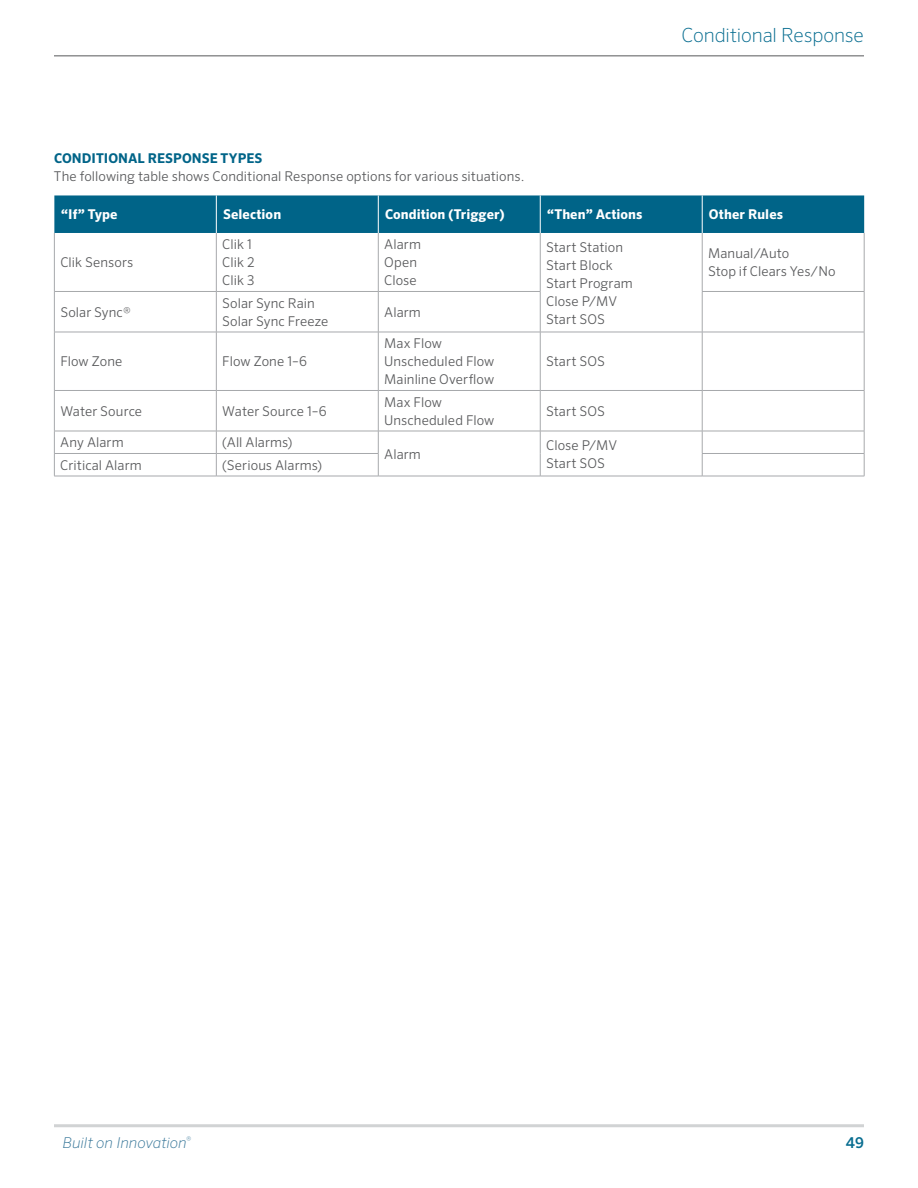
<style>
.page{position:relative;width:918px;height:1188px;background:#fff}
.page>*{position:absolute;margin:0;border:0;box-sizing:border-box;transform-origin:0 0}
.t1{font:200 19.5px "Sero Pro";letter-spacing:-.01em;color:#086d90}
.t2{font:italic 200 15px "Sero Pro";color:#387799}
.t3{font:500 15px "Sero Pro";color:#086d90}
.t4{font:300 13.5px/18px "Sero Pro";letter-spacing:.005em;color:#58595b}
.t5{font:700 13.5px "Sero Pro";letter-spacing:.005em;color:#fff}
.t6{font:700 13.5px "Sero Pro";letter-spacing:.005em;color:#006488}
</style>
<div class="page">
<hr style="left:54px;top:1124px;width:810px;height:3px;background:#d1d3d4">
<hr style="left:54px;top:56px;width:810px;height:1px;background:#58595b">
<div style="left:54px;top:195px;width:810px;height:38px;background:#006488"></div>
<hr style="left:216px;top:195px;width:1px;height:38px;background:#fff">
<hr style="left:378px;top:195px;width:1px;height:38px;background:#fff">
<hr style="left:540px;top:195px;width:1px;height:38px;background:#fff">
<hr style="left:702px;top:195px;width:1px;height:38px;background:#fff">
<hr style="left:54px;top:233px;width:1px;height:58px;background:#a7a9ac">
<hr style="left:216px;top:233px;width:1px;height:58px;background:#a7a9ac">
<hr style="left:378px;top:233px;width:1px;height:58px;background:#a7a9ac">
<hr style="left:540px;top:233px;width:1px;height:58px;background:#a7a9ac">
<hr style="left:702px;top:233px;width:1px;height:58px;background:#a7a9ac">
<hr style="left:864px;top:233px;width:1px;height:58px;background:#a7a9ac">
<hr style="left:54px;top:291px;width:162px;height:1px;background:#a7a9ac">
<hr style="left:54px;top:292px;width:1px;height:40px;background:#a7a9ac">
<hr style="left:216px;top:291px;width:162px;height:1px;background:#a7a9ac">
<hr style="left:216px;top:292px;width:1px;height:40px;background:#a7a9ac">
<hr style="left:378px;top:291px;width:162px;height:1px;background:#a7a9ac">
<hr style="left:378px;top:292px;width:1px;height:40px;background:#a7a9ac">
<hr style="left:540px;top:292px;width:1px;height:40px;background:#a7a9ac">
<hr style="left:702px;top:291px;width:162px;height:1px;background:#a7a9ac">
<hr style="left:702px;top:292px;width:1px;height:40px;background:#a7a9ac">
<hr style="left:864px;top:292px;width:1px;height:40px;background:#a7a9ac">
<hr style="left:54px;top:332px;width:162px;height:1px;background:#a7a9ac">
<hr style="left:54px;top:332px;width:1px;height:58px;background:#a7a9ac">
<hr style="left:216px;top:332px;width:162px;height:1px;background:#a7a9ac">
<hr style="left:216px;top:332px;width:1px;height:58px;background:#a7a9ac">
<hr style="left:378px;top:332px;width:162px;height:1px;background:#a7a9ac">
<hr style="left:378px;top:332px;width:1px;height:58px;background:#a7a9ac">
<hr style="left:540px;top:332px;width:162px;height:1px;background:#a7a9ac">
<hr style="left:540px;top:332px;width:1px;height:58px;background:#a7a9ac">
<hr style="left:702px;top:332px;width:162px;height:1px;background:#a7a9ac">
<hr style="left:702px;top:332px;width:1px;height:58px;background:#a7a9ac">
<hr style="left:864px;top:332px;width:1px;height:58px;background:#a7a9ac">
<hr style="left:54px;top:390px;width:162px;height:1px;background:#a7a9ac">
<hr style="left:54px;top:391px;width:1px;height:40px;background:#a7a9ac">
<hr style="left:216px;top:390px;width:162px;height:1px;background:#a7a9ac">
<hr style="left:216px;top:391px;width:1px;height:40px;background:#a7a9ac">
<hr style="left:378px;top:390px;width:162px;height:1px;background:#a7a9ac">
<hr style="left:378px;top:391px;width:1px;height:40px;background:#a7a9ac">
<hr style="left:540px;top:390px;width:162px;height:1px;background:#a7a9ac">
<hr style="left:540px;top:391px;width:1px;height:40px;background:#a7a9ac">
<hr style="left:702px;top:390px;width:162px;height:1px;background:#a7a9ac">
<hr style="left:702px;top:391px;width:1px;height:40px;background:#a7a9ac">
<hr style="left:864px;top:391px;width:1px;height:40px;background:#a7a9ac">
<hr style="left:54px;top:431px;width:162px;height:1px;background:#a7a9ac">
<hr style="left:216px;top:431px;width:162px;height:1px;background:#a7a9ac">
<hr style="left:378px;top:431px;width:162px;height:1px;background:#a7a9ac">
<hr style="left:540px;top:431px;width:162px;height:1px;background:#a7a9ac">
<svg style="left:540px;top:431px;width:1px;height:45px"></svg>
<hr style="left:378px;top:476px;width:162px;height:1px;background:#a7a9ac">
<hr style="left:540px;top:476px;width:162px;height:1px;background:#a7a9ac">
<hr style="left:702px;top:431px;width:162px;height:1px;background:#a7a9ac">
<hr style="left:54px;top:453px;width:162px;height:1px;background:#a7a9ac">
<svg style="left:54px;top:431px;width:1px;height:45px"></svg>
<hr style="left:216px;top:453px;width:162px;height:1px;background:#a7a9ac">
<svg style="left:216px;top:431px;width:1px;height:45px"></svg>
<svg style="left:378px;top:431px;width:1px;height:45px"></svg>
<hr style="left:54px;top:476px;width:162px;height:1px;background:#a7a9ac">
<hr style="left:216px;top:476px;width:162px;height:1px;background:#a7a9ac">
<hr style="left:702px;top:453px;width:162px;height:1px;background:#a7a9ac">
<svg style="left:702px;top:431px;width:1px;height:45px"></svg>
<svg style="left:864px;top:431px;width:1px;height:45px"></svg>
<hr style="left:702px;top:476px;width:162px;height:1px;background:#a7a9ac">
<h1 class="t1" style="left:681px;top:24px;width:184px">Conditional Response</h1>
<p class="t6" style="left:54px;top:150px;width:210px">CONDITIONAL RESPONSE TYPES</p>
<p class="t4" style="left:54px;top:167px;width:472px">The following table shows Conditional Response options for various situations.</p>
<p class="t5" style="left:61px;top:206px;width:58px">“If” Type</p>
<p class="t5" style="left:223px;top:206px;width:60px">Selection</p>
<p class="t5" style="left:385px;top:206px;width:121px">Condition (Trigger)</p>
<p class="t5" style="left:547px;top:206px;width:97px">“Then” Actions</p>
<p class="t5" style="left:709px;top:206px;width:76px">Other Rules</p>
<p class="t4" style="left:60px;top:254px;width:74px">Clik Sensors</p>
<p class="t4" style="left:222px;top:236px;width:34px">Clik 1<br>Clik 2<br>Clik 3</p>
<p class="t4" style="left:384px;top:236px;width:38px">Alarm<br>Open<br>Close</p>
<p class="t4" style="left:546px;top:238px;width:88px">Start Station<br>Start Block<br>Start Program<br>Close P/MV<br>Start SOS</p>
<p class="t4" style="left:708px;top:245px;width:129px">Manual/Auto<br>Stop if Clears Yes/No</p>
<p class="t4" style="left:60px;top:303px;width:72px">Solar Sync®</p>
<p class="t4" style="left:222px;top:294px;width:108px">Solar Sync Rain<br>Solar Sync Freeze</p>
<p class="t4" style="left:384px;top:303px;width:38px">Alarm</p>
<p class="t4" style="left:60px;top:353px;width:64px">Flow Zone</p>
<p class="t4" style="left:222px;top:353px;width:86px">Flow Zone 1–6</p>
<p class="t4" style="left:384px;top:335px;width:112px">Max Flow<br>Unscheduled Flow<br>Mainline Overflow</p>
<p class="t4" style="left:546px;top:353px;width:60px">Start SOS</p>
<p class="t4" style="left:60px;top:402px;width:83px">Water Source</p>
<p class="t4" style="left:222px;top:402px;width:106px">Water Source 1–6</p>
<p class="t4" style="left:384px;top:393px;width:112px">Max Flow<br>Unscheduled Flow</p>
<p class="t4" style="left:546px;top:402px;width:60px">Start SOS</p>
<p class="t4" style="left:60px;top:434px;width:65px">Any Alarm</p>
<p class="t4" style="left:222px;top:434px;width:72px">(All Alarms)</p>
<p class="t4" style="left:384px;top:445px;width:38px">Alarm</p>
<p class="t4" style="left:546px;top:436px;width:72px">Close P/MV</p>
<p class="t4" style="left:60px;top:456px;width:83px">Critical Alarm</p>
<p class="t4" style="left:222px;top:456px;width:101px">(Serious Alarms)</p>
<p class="t4" style="left:546px;top:454px;width:60px">Start SOS</p>
<p class="t2" style="left:63px;top:1133px;width:130px">Built on Innovation<sup>®</sup></p>
<p class="t3" style="left:846px;top:1133px;width:20px">49</p>
</div>
